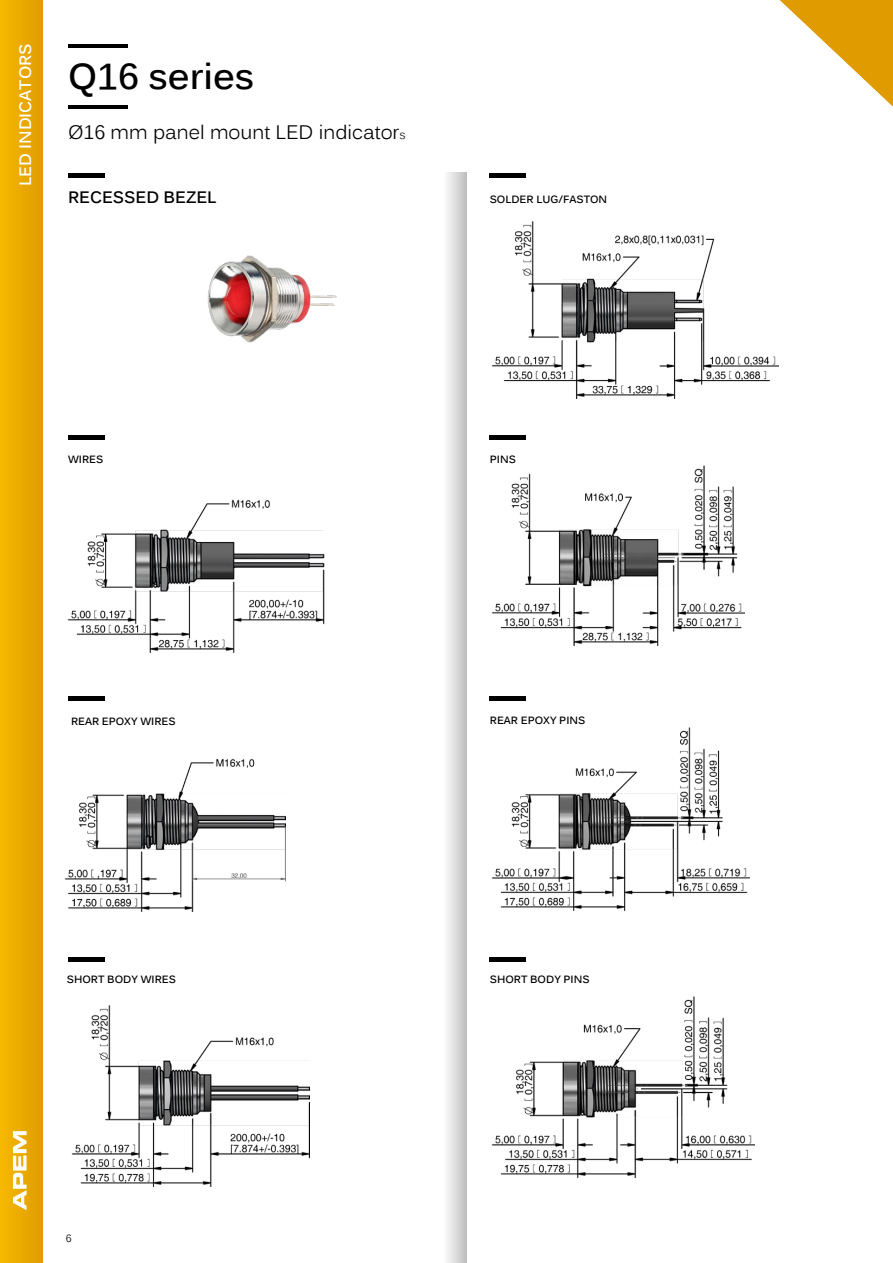
<style>
.page{position:relative;width:893px;height:1263px;background:#fff}
.page>*{position:absolute;margin:0;border:0;box-sizing:border-box;transform-origin:0 0}
.t1{font:700 36px "Kalinga";color:#000}
.t2{font:19.5px "Kalinga";color:#000}
.t3{font:700 16.5px "Kalinga";color:#000}
.t4{font:700 16.5px "Kalinga";color:#fff}
.t5{font:700 10.5px "Kalinga";color:#000}
.t6{font:10.5px "Kalinga";color:#000}
.s1{font-size:12px}
</style>
<div class="page">
<hr style="left:68px;top:174px;width:36px;height:4px;background:#000">
<hr style="left:490px;top:174px;width:36px;height:4px;background:#000">
<hr style="left:68px;top:105px;width:59px;height:3px;background:#000">
<hr style="left:68px;top:44px;width:59px;height:4px;background:#000">
<hr style="left:68px;top:435px;width:36px;height:4px;background:#000">
<hr style="left:490px;top:435px;width:36px;height:4px;background:#000">
<div style="left:68px;top:696px;width:36px;height:5px;background:#000"></div>
<div style="left:490px;top:696px;width:36px;height:5px;background:#000"></div>
<hr style="left:68px;top:958px;width:36px;height:4px;background:#000">
<hr style="left:490px;top:958px;width:36px;height:4px;background:#000">
<img style="left:491px;top:222px;width:288px;height:177px">
<img style="left:67px;top:499px;width:258px;height:154px">
<img style="left:64px;top:758px;width:222px;height:153px">
<img style="left:71px;top:1005px;width:239px;height:181px">
<img style="left:491px;top:465px;width:253px;height:181px">
<img style="left:491px;top:727px;width:258px;height:183px">
<img style="left:491px;top:996px;width:263px;height:181px">
<img style="left:207px;top:255px;width:130px;height:88px">
<svg style="left:447px;top:172px;width:19px;height:1091px"></svg>
<div style="left:0;top:0;width:42px;height:1263px;background:linear-gradient(to right,#f6b900,#e19d00)"></div>
<svg style="left:13px;top:1131px;width:14px;height:79px"></svg>
<svg style="left:780px;top:0;width:113px;height:106px"></svg>
<h3 class="t4" style="left:15px;top:186px;width:144px;rotate:-90deg">LED INDICATORS</h3>
<h1 class="t1" style="left:68px;top:53px;width:188px">Q16 series</h1>
<h2 class="t2" style="left:68px;top:120px;width:339px">Ø16 mm panel mount LED indicator<span class="s1">s</span></h2>
<h3 class="t3" style="left:68px;top:186px;width:150px">RECESSED BEZEL</h3>
<p class="t5" style="left:490px;top:192px;width:119px">SOLDER LUG/FASTON</p>
<p class="t5" style="left:68px;top:452px;width:37px">WIRES</p>
<p class="t5" style="left:490px;top:452px;width:28px">PINS</p>
<p class="t5" style="left:71px;top:714px;width:106px">REAR EPOXY WIRES</p>
<p class="t5" style="left:67px;top:973px;width:111px">SHORT BODY WIRES</p>
<p class="t6" style="left:66px;top:1231px;width:7px">6</p>
<p class="t5" style="left:490px;top:713px;width:97px">REAR EPOXY PINS</p>
<p class="t5" style="left:490px;top:973px;width:101px">SHORT BODY PINS</p>
</div>
